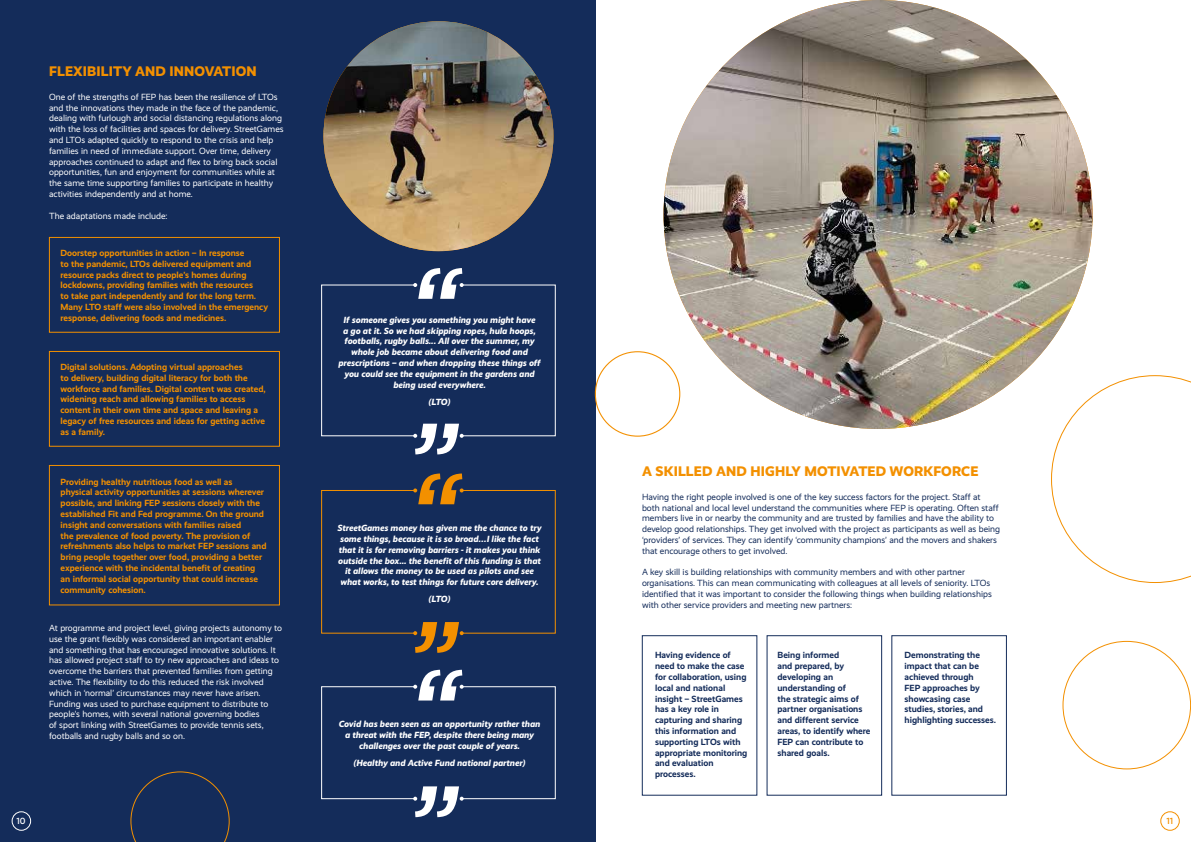
<style>
.page{position:relative;width:1191px;height:842px;background:#fff}
.page>*{position:absolute;margin:0;border:0;box-sizing:border-box;transform-origin:0 0}
.t1{font:800 14px "Realist";letter-spacing:.01em;color:#f39000}
.t2{font:9px/10.8px "Realist";color:#fff}
.t3{font:700 9px/10.8px "Realist";color:#f39000}
.t4{font:9px/10.8px "Realist";color:#142c5a}
.t5{font:italic 800 9px/10.8px "Realist";color:#fff;text-align:center}
.t6{font:700 9px/10.8px "Realist";color:#142c5a}
.t7{font:500 9px "Realist";color:#fff}
.t8{font:500 9px "Realist";color:#f39000}
</style>
<div class="page">
<div style="left:0;top:0;width:595px;height:842px;background:#142c5a"></div>
<div style="left:12px;top:811px;width:19px;height:20px;border:1px solid #fff;border-radius:50%"></div>
<div style="left:1160px;top:811px;width:19px;height:20px;border:1px solid #f39000;border-radius:50%"></div>
<div style="left:49px;top:237px;width:231px;height:95px;border:1px solid #f39000"></div>
<div style="left:49px;top:351px;width:231px;height:95px;border:1px solid #f39000"></div>
<div style="left:49px;top:465px;width:231px;height:140px;border:1px solid #f39000"></div>
<div style="left:321px;top:284px;width:95px;height:152px;border:1px solid #fff"></div>
<div style="left:461px;top:284px;width:95px;height:152px;border:1px solid #fff"></div>
<svg style="left:413px;top:424px;width:51px;height:30px"></svg>
<svg style="left:413px;top:268px;width:51px;height:31px"></svg>
<div style="left:321px;top:490px;width:95px;height:144px;border:1px solid #f39000"></div>
<div style="left:461px;top:490px;width:95px;height:144px;border:1px solid #f39000"></div>
<svg style="left:413px;top:622px;width:51px;height:31px"></svg>
<svg style="left:413px;top:473px;width:51px;height:31px"></svg>
<div style="left:321px;top:686px;width:95px;height:113px;border:1px solid #fff"></div>
<div style="left:461px;top:686px;width:95px;height:113px;border:1px solid #fff"></div>
<svg style="left:413px;top:786px;width:51px;height:31px"></svg>
<svg style="left:413px;top:670px;width:51px;height:30px"></svg>
<img style="left:323px;top:21px;width:230px;height:230px;border-radius:115px">
<svg style="left:130px;top:771px;width:100px;height:71px"></svg>
<svg style="left:1051px;top:375px;width:140px;height:208px"></svg>
<img style="left:663px;top:0;width:429px;height:429px;border-radius:214px">
<div style="left:642px;top:635px;width:115px;height:160px;border:1px solid #142c5a"></div>
<div style="left:767px;top:635px;width:115px;height:160px;border:1px solid #142c5a"></div>
<h1 class="t1" style="left:49px;top:63px;width:209px">FLEXIBILITY AND INNOVATION</h1>
<p class="t2" style="left:49px;top:91px;width:236px">One of the strengths of FEP has been the resilience of LTOs and the innovations they made in the face of the pandemic, dealing with furlough and social distancing regulations along with the loss of facilities and spaces for delivery. StreetGames and LTOs adapted quickly to respond to the crisis and help families in need of immediate support. Over time, delivery approaches continued to adapt and flex to bring back social opportunities, fun and enjoyment for communities while at the same time supporting families to participate in healthy activities independently and at home.</p>
<p class="t2" style="left:49px;top:210px;width:120px">The adaptations made include:</p>
<p class="t3" style="left:61px;top:247px;width:209px">Doorstep opportunities in action – In response<br>to the pandemic, LTOs delivered equipment and resource packs direct to people’s homes during lockdowns, providing families with the resources<br>to take part independently and for the long term.<br>Many LTO staff were also involved in the emergency response, delivering foods and medicines.</p>
<p class="t3" style="left:61px;top:361px;width:207px">Digital solutions. Adopting virtual approaches<br>to delivery, building digital literacy for both the workforce and families. Digital content was created, widening reach and allowing families to access content in their own time and space and leaving a legacy of free resources and ideas for getting active as a family.</p>
<p class="t3" style="left:61px;top:476px;width:207px">Providing healthy nutritious food as well as physical activity opportunities at sessions wherever possible, and linking FEP sessions closely with the established Fit and Fed programme. On the ground insight and conversations with families raised<br>the prevalence of food poverty. The provision of refreshments also helps to market FEP sessions and bring people together over food, providing a better experience with the incidental benefit of creating an informal social opportunity that could increase community cohesion.</p>
<p class="t2" style="left:49px;top:622px;width:234px">At programme and project level, giving projects autonomy to use the grant flexibly was considered an important enabler and something that has encouraged innovative solutions. It has allowed project staff to try new approaches and ideas to overcome the barriers that prevented families from getting active. The flexibility to do this reduced the risk involved which in ‘normal’ circumstances may never have arisen.<br>Funding was used to purchase equipment to distribute to people’s homes, with several national governing bodies<br>of sport linking with StreetGames to provide tennis sets, footballs and rugby balls and so on.</p>
<p class="t5" style="left:338px;top:314px;width:204px">If someone gives you something you might have<br>a go at it. So we had skipping ropes, hula hoops, footballs, rugby balls... All over the summer, my whole job became about delivering food and prescriptions – and when dropping these things off you could see the equipment in the gardens and being used everywhere.</p>
<p class="t5" style="left:428px;top:396px;width:23px">(LTO)</p>
<p class="t5" style="left:337px;top:523px;width:205px">StreetGames money has given me the chance to try some things, because it is so broad…I like the fact that it is for removing barriers - it makes you think outside the box... the benefit of this funding is that it allows the money to be used as pilots and see what works, to test things for future core delivery.</p>
<p class="t5" style="left:428px;top:594px;width:23px">(LTO)</p>
<p class="t5" style="left:339px;top:719px;width:203px">Covid has been seen as an opportunity rather than a threat with the FEP, despite there being many challenges over the past couple of years.</p>
<p class="t5" style="left:353px;top:757px;width:174px">(Healthy and Active Fund national partner)</p>
<h1 class="t1" style="left:642px;top:463px;width:338px">A SKILLED AND HIGHLY MOTIVATED WORKFORCE</h1>
<p class="t4" style="left:642px;top:491px;width:360px">Having the right people involved is one of the key success factors for the project. Staff at both national and local level understand the communities where FEP is operating. Often staff members live in or nearby the community and are trusted by families and have the ability to develop good relationships. They get involved with the project as participants as well as being ‘providers’ of services. They can identify ‘community champions’ and the movers and shakers that encourage others to get involved.</p>
<p class="t4" style="left:642px;top:567px;width:351px">A key skill is building relationships with community members and with other partner organisations. This can mean communicating with colleagues at all levels of seniority. LTOs identified that it was important to consider the following things when building relationships with other service providers and meeting new partners:</p>
<p class="t6" style="left:655px;top:650px;width:94px">Having evidence of need to make the case for collaboration, using local and national insight – StreetGames has a key role in capturing and sharing this information and supporting LTOs with appropriate monitoring and evaluation processes.</p>
<p class="t6" style="left:777px;top:650px;width:94px">Being informed<br>and prepared, by developing an understanding of<br>the strategic aims of partner organisations and different service areas, to identify where<br>FEP can contribute to shared goals.</p>
<p class="t6" style="left:904px;top:650px;width:93px">Demonstrating the impact that can be achieved through<br>FEP approaches by showcasing case studies, stories, and highlighting successes.</p>
<p class="t7" style="left:17px;top:816px;width:11px">10</p>
<p class="t8" style="left:1166px;top:816px;width:8px">11</p>
</div>
